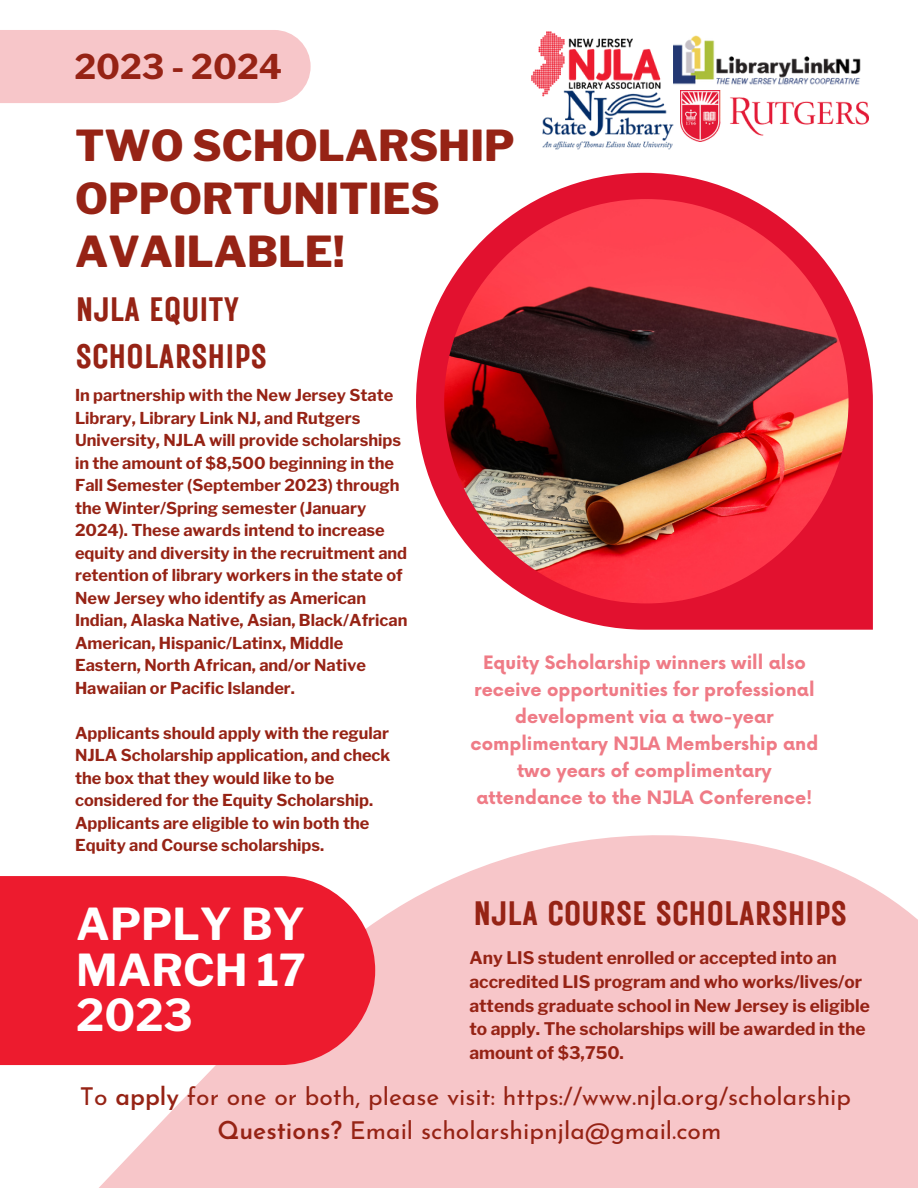
<style>
.page{position:relative;width:918px;height:1188px;background:#fff}
.page>*{position:absolute;margin:0;border:0;box-sizing:border-box;transform-origin:0 0}
.t1{font:700 43.8px/45.5px "Libre Franklin";color:#fff;text-align:justify}
.t2{font:800 42.45px/52.8px "Libre Franklin";color:#962315}
.t3{font:33.9px/47.2px "Rustic Printed";color:#962315}
.t4{font:700 33.9px "Libre Franklin";color:#962315}
.t5{font:24.6px/33.8px "Josefin Sans";color:#962315;text-align:center}
.t6{font:700 18px/27px "Now";color:#ef7b86;text-align:center}
.t7{font:700 17.25px/23.7px "Libre Franklin";color:#962315}
.t8{font:700 16.35px/22.5px "Libre Franklin";color:#962315}
.s1{font-weight:600}
</style>
<div class="page">
<svg style="left:0;top:835px;width:918px;height:353px;fill:#f7c6c9"></svg>
<svg style="left:416px;top:173px;width:457px;height:457px;fill:#e2112f"></svg>
<img style="left:444px;top:199px;width:405px;height:404px;border-radius:50%">
<div style="left:0;top:30px;width:311px;height:73px;background:#f7c6c9"></div>
<div style="left:0;top:876px;width:375px;height:189px;background:#ed1b2e"></div>
<img style="left:531px;top:31px;width:130px;height:66px">
<img style="left:681px;top:91px;width:187px;height:50px">
<img style="left:543px;top:91px;width:130px;height:58px">
<img style="left:674px;top:36px;width:187px;height:49px">
<h3 class="t4" style="left:74px;top:46px;width:209px">2023 - 2024</h3>
<h2 class="t2" style="left:75px;top:119px;width:441px">TWO SCHOLARSHIP<br>OPPORTUNITIES<br>AVAILABLE!</h2>
<h3 class="t3" style="left:76px;top:285px;width:193px">NJLA EQUITY<br>SCHOLARSHIPS</h3>
<p class="t8" style="left:75px;top:384px;width:334px">In partnership with the New Jersey State Library, Library Link NJ, and Rutgers University, NJLA will provide scholarships in the amount of $8,500 beginning in the Fall Semester (September 2023) through the Winter/Spring semester (January 2024). These awards intend to increase equity and diversity in the recruitment and retention of library workers in the state of New Jersey who identify as American Indian, Alaska Native, Asian, Black/African American, Hispanic/Latinx, Middle Eastern, North African, and/or Native Hawaiian or Pacific Islander.</p>
<p class="t8" style="left:75px;top:722px;width:317px">Applicants should apply with the regular NJLA Scholarship application, and check the box that they would like to be considered for the Equity Scholarship.<br>Applicants are eligible to win both the Equity and Course scholarships.</p>
<h1 class="t1" style="left:76px;top:902px;width:231px">APPLY BY MARCH 17<br>2023</h1>
<p class="t6" style="left:471px;top:650px;width:349px">Equity Scholarship winners will also receive opportunities for professional development via a two-year complimentary NJLA Membership and two years of complimentary attendance to the NJLA Conference!</p>
<h3 class="t3" style="left:473px;top:889px;width:375px">NJLA COURSE SCHOLARSHIPS</h3>
<p class="t7" style="left:469px;top:946px;width:402px">Any LIS student enrolled or accepted into an accredited LIS program and who works/lives/or attends graduate school in New Jersey is eligible to apply. The scholarships will be awarded in the amount of $3,750.</p>
<h3 class="t5" style="left:80px;top:1082px;width:773px">To <span class="s1">apply</span> for one or both, please visit: https://www.njla.org/scholarship<br><span class="s1">Questions?</span> Email scholarshipnjla@gmail.com</h3>
</div>
